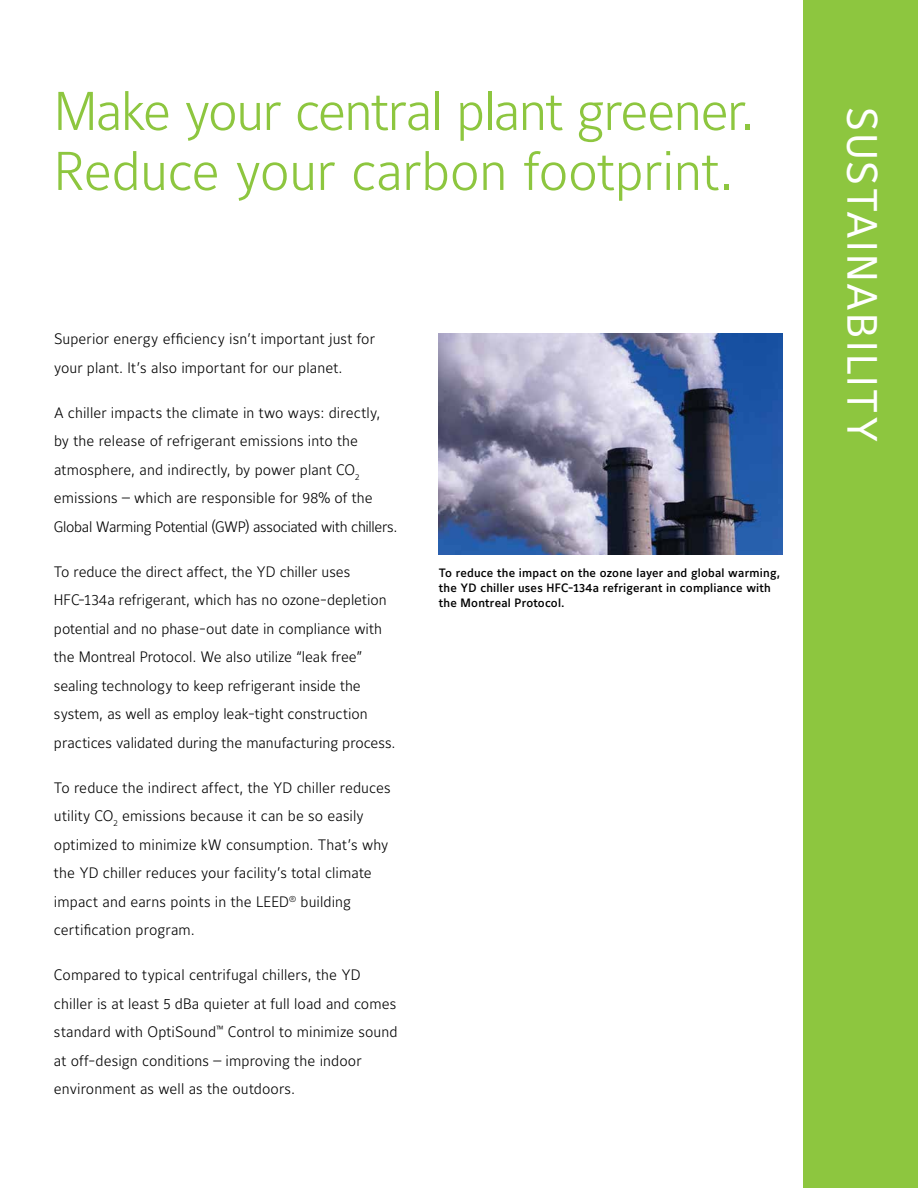
<style>
.page{position:relative;width:918px;height:1188px;background:#fff}
.page>*{position:absolute;margin:0;border:0;box-sizing:border-box;transform-origin:0 0}
.t1{font:54px/60px "Maurea Light Lf";letter-spacing:-.03em;color:#8dc63f}
.t2{font:42px "Maurea Regular Lf";letter-spacing:.055em;color:#fff}
.t3{font:15px/28.5px "Maurea Light Lf";letter-spacing:.005em;color:#000}
.t4{font:12px/15px "Maurea Medium Lf";letter-spacing:.015em;color:#000}
</style>
<div class="page">
<div style="left:803px;top:0;width:115px;height:1188px;background:#8dc63f"></div>
<img style="left:439px;top:333px;width:344px;height:221px">
<h1 class="t1" style="left:54px;top:84px;width:702px">Make your central plant greener.<br>Reduce your carbon footprint.</h1>
<p class="t3" style="left:54px;top:325px;width:322px">Superior energy efficiency isn’t important just for your plant. It’s also important for our planet.</p>
<p class="t3" style="left:54px;top:399px;width:345px">A chiller impacts the climate in two ways: directly, by the release of refrigerant emissions into the atmosphere, and indirectly, by power plant CO<sub>2 </sub>emissions — which are responsible for 98% of the Global Warming Potential (GWP) associated with chillers.</p>
<p class="t3" style="left:54px;top:558px;width:343px">To reduce the direct affect, the YD chiller uses HFC-134a refrigerant, which has no ozone-depletion potential and no phase-out date in compliance with the Montreal Protocol. We also utilize “leak free” sealing technology to keep refrigerant inside the system, as well as employ leak-tight construction practices validated during the manufacturing process.</p>
<p class="t3" style="left:54px;top:774px;width:338px">To reduce the indirect affect, the YD chiller reduces utility CO<sub>2</sub> emissions because it can be so easily optimized to minimize kW consumption. That’s why the YD chiller reduces your facility’s total climate impact and earns points in the LEED<sup>®</sup> building certification program.</p>
<p class="t3" style="left:54px;top:961px;width:345px">Compared to typical centrifugal chillers, the YD chiller is at least 5 dBa quieter at full load and comes standard with OptiSound<sup>™</sup> Control to minimize sound at off-design conditions — improving the indoor environment as well as the outdoors.</p>
<p class="t4" style="left:439px;top:566px;width:343px">To reduce the impact on the ozone layer and global warming, the YD chiller uses HFC-134a refrigerant in compliance with the Montreal Protocol.</p>
<h2 class="t2" style="left:885px;top:107px;width:337px;rotate:90deg">SUSTAINABILITY</h2>
</div>
